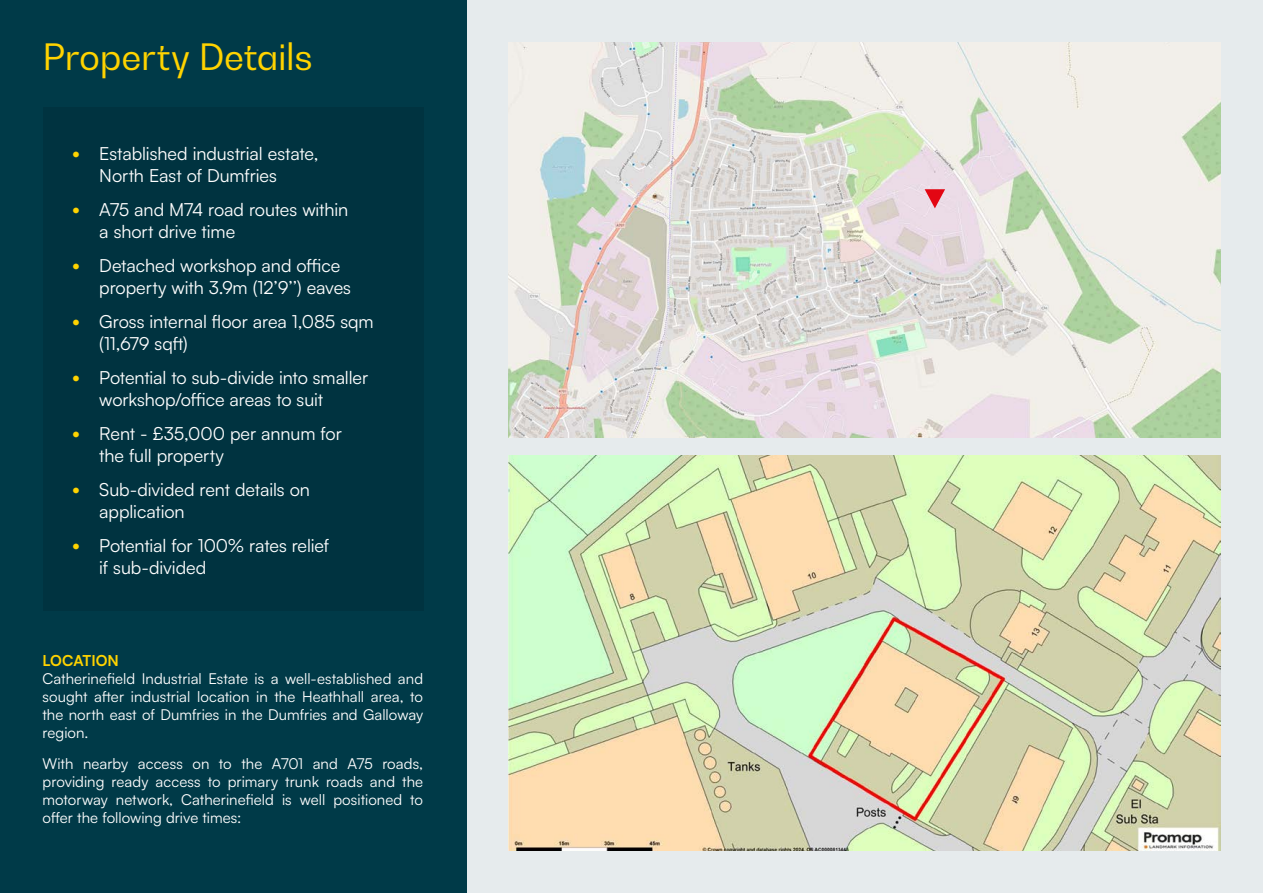
<style>
.page{position:relative;width:1263px;height:893px;background:#fff}
.page>*{position:absolute;margin:0;border:0;box-sizing:border-box;transform-origin:0 0}
.t1{font:36px "Bw Gradual DEMO";letter-spacing:-.01em;color:#ffd300}
.t2{font:18px/21.6px "Satoshi";letter-spacing:-.005em;color:#fff}
.t3{font:15px/18px "Satoshi";color:#fff;text-align:justify}
.t4{font:700 15px "Satoshi";letter-spacing:-.005em;color:#ffd300}
.s1{font-size:21px;color:#ffd300}
</style>
<div class="page">
<div style="left:0;top:0;width:466px;height:893px;background:#003a48"></div>
<div style="left:466px;top:0;width:797px;height:893px;background:#e6ebed"></div>
<img style="left:508px;top:455px;width:713px;height:395px">
<img style="left:508px;top:43px;width:712px;height:395px">
<svg style="left:925px;top:189px;width:20px;height:19px"></svg>
<div style="left:43px;top:107px;width:380px;height:503px;background:#003340"></div>
<h1 class="t1" style="left:43px;top:34px;width:272px">Property Details</h1>
<p class="t2" style="left:99px;top:142px;width:221px;text-indent:-27px"><span class="s1">•</span> Established industrial estate,<br>North East of Dumfries</p>
<p class="t2" style="left:99px;top:198px;width:250px;text-indent:-27px"><span class="s1">•</span> A75 and M74 road routes within a short drive time</p>
<p class="t2" style="left:99px;top:254px;width:253px;text-indent:-27px"><span class="s1">•</span> Detached workshop and office property with 3.9m (12’9’’) eaves</p>
<p class="t2" style="left:99px;top:310px;width:276px;text-indent:-27px"><span class="s1">•</span> Gross internal floor area 1,085 sqm (11,679 sqft)</p>
<p class="t2" style="left:99px;top:366px;width:270px;text-indent:-27px"><span class="s1">•</span> Potential to sub-divide into smaller workshop/office areas to suit</p>
<p class="t2" style="left:99px;top:422px;width:244px;text-indent:-27px"><span class="s1">•</span> Rent - £35,000 per annum for the full property</p>
<p class="t2" style="left:99px;top:478px;width:212px;text-indent:-27px"><span class="s1">•</span> Sub-divided rent details on application</p>
<p class="t2" style="left:99px;top:534px;width:232px;text-indent:-27px"><span class="s1">•</span> Potential for 100% rates relief if sub-divided</p>
<p class="t4" style="left:43px;top:649px;width:78px">LOCATION</p>
<p class="t3" style="left:43px;top:669px;width:382px">Catherinefield Industrial Estate is a well-established and sought after industrial location in the Heathhall area, to the north east of Dumfries in the Dumfries and Galloway region.</p>
<p class="t3" style="left:43px;top:753px;width:382px">With nearby access on to the A701 and A75 roads, providing ready access to primary trunk roads and the motorway network, Catherinefield is well positioned to offer the following drive times:</p>
</div>
